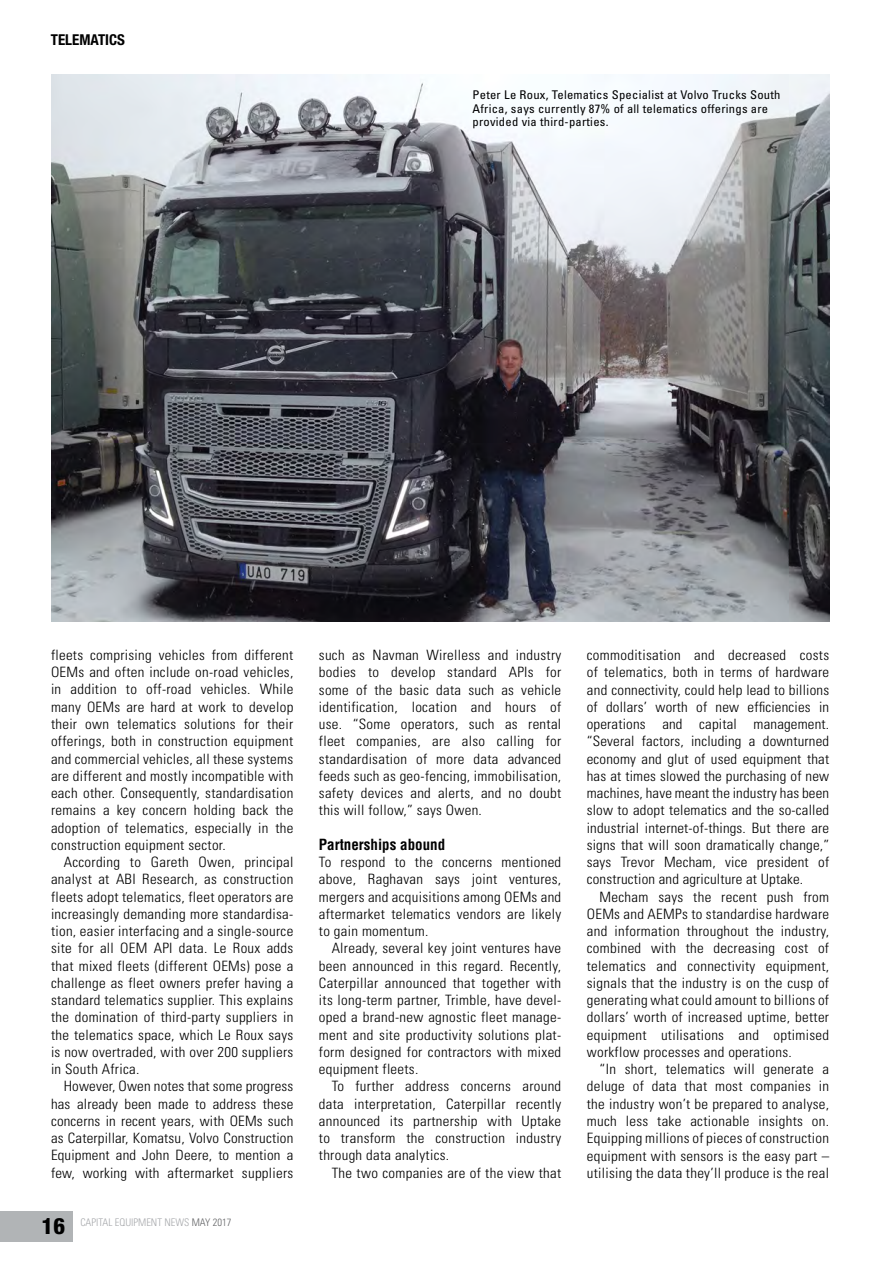
<style>
.page{position:relative;width:893px;height:1263px;background:#fff}
.page>*{position:absolute;margin:0;border:0;box-sizing:border-box;transform-origin:0 0}
.t1{font:800 condensed 22.5px "Helvetica Neue LT Std";color:#000}
.t2{font:700 condensed 15px "Helvetica LT Std";color:#000}
.t3{font:700 condensed 15px "Helvetica Neue LT Std";color:#000}
.t4{font:300 condensed 14.25px/17.2px "Univers LT Std";letter-spacing:.02em;color:#000;text-align:justify;scale:1.05 1}
.t5{font:condensed 12px/13.5px "Univers LT Std";letter-spacing:.02em;color:#000;scale:1.05 1}
.t6{font:300 condensed 10.5px "Univers";color:#a7a9ac}
.s1{color:#636466}
</style>
<div class="page">
<div style="left:0;top:1211px;width:72px;height:31px;background:#b1b4b6"></div>
<img style="left:51px;top:74px;width:778px;height:547px">
<p class="t3" style="left:51px;top:31px;width:76px">TELEMATICS</p>
<p class="t5" style="left:472px;top:88px;width:295px">Peter Le Roux, Telematics Specialist at Volvo Trucks South<br>Africa, says currently 87% of all telematics offerings are provided via third-parties.</p>
<p class="t4" style="left:51px;top:646px;width:232px">fleets comprising vehicles from different OEMs and often include on-road vehicles, in addition to off-road vehicles. While many OEMs are hard at work to develop their own telematics solutions for their offerings, both in construction equipment and commercial vehicles, all these systems are different and mostly incompatible with each other. Consequently, standardisation remains a key concern holding back the adoption of telematics, especially in the construction equipment sector.</p>
<p class="t4" style="left:51px;top:853px;width:232px;text-indent:13px">According to Gareth Owen, principal analyst at ABI Research, as construction fleets adopt telematics, fleet operators are increasingly demanding more standardisa&shy;tion, easier interfacing and a single-source site for all OEM API data. Le Roux adds that mixed fleets (different OEMs) pose a challenge as fleet owners prefer having a standard telematics supplier. This explains the domination of third-party suppliers in the telematics space, which Le Roux says is now overtraded, with over 200 suppliers in South Africa.</p>
<p class="t4" style="left:51px;top:1078px;width:232px;text-indent:13px">However, Owen notes that some progress has already been made to address these concerns in recent years, with OEMs such as Caterpillar, Komatsu, Volvo Construction Equipment and John Deere, to mention a few, working with aftermarket suppliers</p>
<h1 class="t1" style="left:42px;top:1212px;width:25px">16</h1>
<p class="t6" style="left:80px;top:1216px;width:153px">CAPITAL EQUIPMENT NEWS <span class="s1">MAY 2017</span></p>
<p class="t4" style="left:319px;top:646px;width:232px">such as Navman Wirelless and industry bodies to develop standard APIs for some of the basic data such as vehicle identification, location and hours of use. “Some operators, such as rental fleet companies, are also calling for standardisation of more data advanced feeds such as geo-fencing, immobilisation, safety devices and alerts, and no doubt this will follow,” says Owen.</p>
<p class="t2" style="left:319px;top:835px;width:128px">Partnerships abound</p>
<p class="t4" style="left:319px;top:853px;width:232px">To respond to the concerns mentioned above, Raghavan says joint ventures, mergers and acquisitions among OEMs and aftermarket telematics vendors are likely to gain momentum.</p>
<p class="t4" style="left:319px;top:940px;width:232px;text-indent:13px">Already, several key joint ventures have been announced in this regard. Recently, Caterpillar announced that together with its long-term partner, Trimble, have devel&shy;oped a brand-new agnostic fleet manage&shy;ment and site productivity solutions plat&shy;form designed for contractors with mixed equipment fleets.</p>
<p class="t4" style="left:319px;top:1078px;width:232px;text-indent:13px">To further address concerns around data interpretation, Caterpillar recently announced its partnership with Uptake to transform the construction industry through data analytics.</p>
<p class="t4" style="left:332px;top:1164px;width:220px">The two companies are of the view that</p>
<p class="t4" style="left:587px;top:646px;width:232px">commoditisation and decreased costs of telematics, both in terms of hardware and connectivity, could help lead to billions of dollars’ worth of new efficiencies in operations and capital management. “Several factors, including a downturned economy and glut of used equipment that has at times slowed the purchasing of new machines, have meant the industry has been slow to adopt telematics and the so-called industrial internet-of-things. But there are signs that will soon dramatically change,” says Trevor Mecham, vice president of construction and agriculture at Uptake.</p>
<p class="t4" style="left:587px;top:888px;width:232px;text-indent:13px">Mecham says the recent push from OEMs and AEMPs to standardise hardware and information throughout the industry, combined with the decreasing cost of telematics and connectivity equipment, signals that the industry is on the cusp of generating what could amount to billions of dollars’ worth of increased uptime, better equipment utilisations and optimised workflow processes and operations.</p>
<p class="t4" style="left:587px;top:1060px;width:232px;text-indent:13px">“In short, telematics will generate a deluge of data that most companies in the industry won’t be prepared to analyse, much less take actionable insights on.<br>Equipping millions of pieces of construction equipment with sensors is the easy part – utilising the data they’ll produce is the real</p>
</div>
